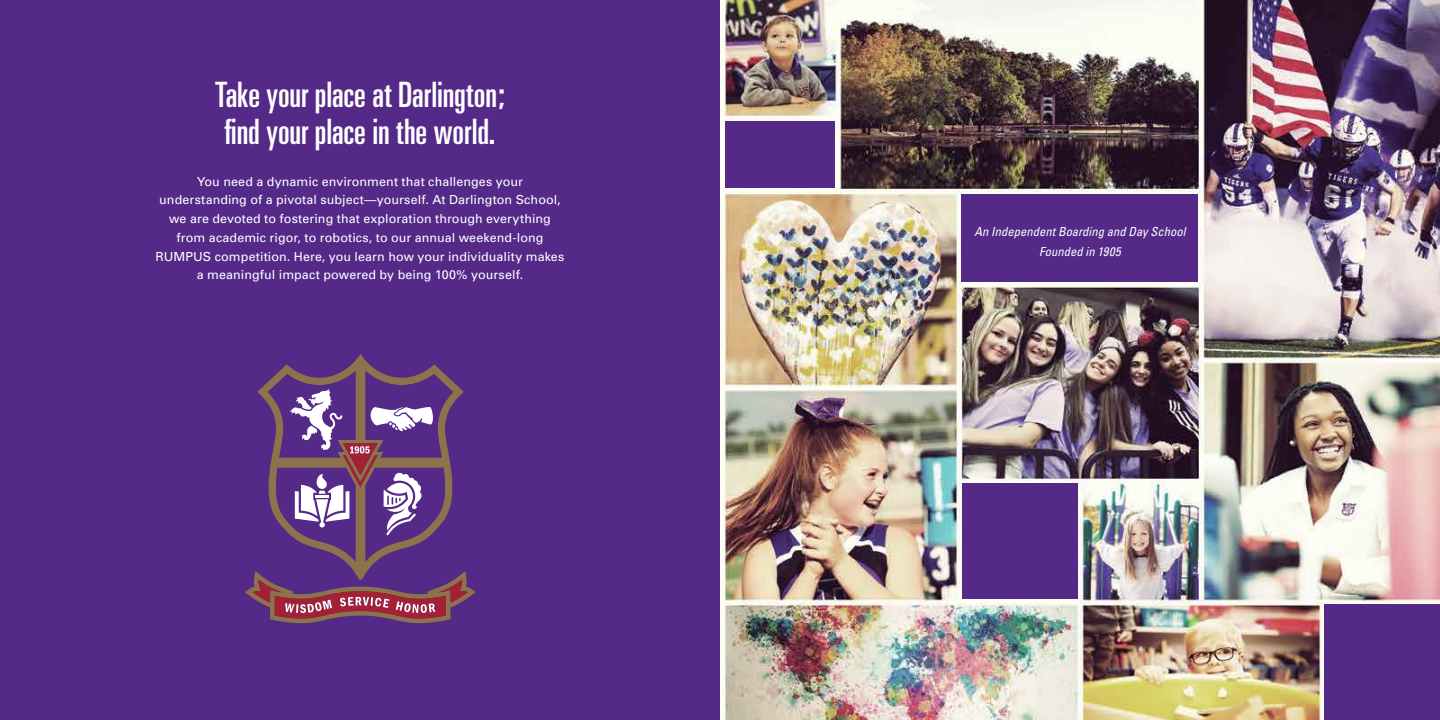
<style>
.page{position:relative;width:1440px;height:720px;background:#fff}
.page>*{position:absolute;margin:0;border:0;box-sizing:border-box;transform-origin:0 0}
.t1{font:ultra-condensed 35px/37.5px "Univers";color:#fff}
.t2{font:12.5px/18.8px "Univers";letter-spacing:.005em;color:#fff;text-align:center}
.t3{font:italic condensed 12.5px/20px "Univers";letter-spacing:.005em;color:#fff;text-align:center}
</style>
<div class="page">
<img style="left:720px;top:0;width:720px;height:720px">
<div style="left:0;top:0;width:720px;height:720px;background:#542988"></div>
<div style="left:1325px;top:605px;width:115px;height:115px;background:#542988"></div>
<div style="left:962px;top:484px;width:115px;height:115px;background:#542988"></div>
<div style="left:726px;top:121px;width:109px;height:66px;background:#542988"></div>
<div style="left:962px;top:194px;width:236px;height:88px;background:#542988"></div>
<svg style="left:257px;top:354px;width:207px;height:217px"></svg>
<svg style="left:268px;top:371px;width:185px;height:190px"></svg>
<svg style="left:245px;top:571px;width:231px;height:53px"></svg>
<h1 class="t1" style="left:215px;top:76px;width:291px">Take your place at Darlington; find your place in the world.</h1>
<p class="t2" style="left:156px;top:172px;width:410px">You need a dynamic environment that challenges your understanding of a pivotal subject—yourself. At Darlington School, we are devoted to fostering that exploration through everything from academic rigor, to robotics, to our annual weekend-long RUMPUS competition. Here, you learn how your individuality makes a meaningful impact powered by being 100% yourself.</p>
<p class="t3" style="left:974px;top:221px;width:213px">An Independent Boarding and Day School<br>Founded in 1905</p>
</div>
